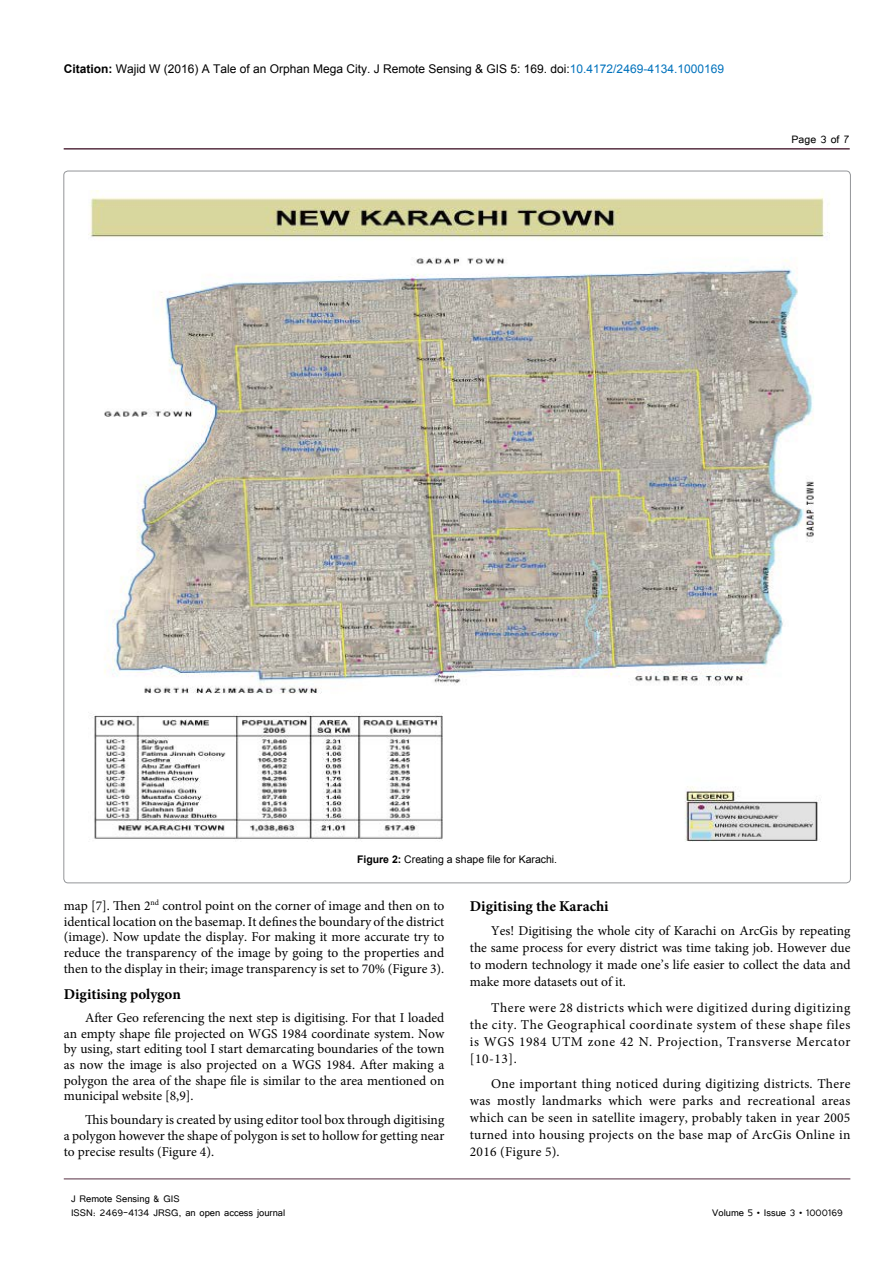
<style>
.page{position:relative;width:893px;height:1263px;background:#fff}
.page>*{position:absolute;margin:0;border:0;box-sizing:border-box;transform-origin:0 0}
.t1{font:700 15px "Minion Pro";color:#000}
.t2{font:13.5px/17px "Minion Pro";color:#000;text-align:justify}
.t3{font:13.5px "Tunga";color:#000}
.t4{font:12px "Arial";color:#000}
.t5{font:12px/14.4px "Tunga";color:#000}
.t6{font:10.5px "Arial";color:#000}
.s1{font-weight:700}
.s2{color:#0072bc}
</style>
<div class="page">
<hr style="left:64px;top:148px;width:786px;height:2px;background:#572f42">
<hr style="left:64px;top:1179px;width:786px;height:1px;background:#572f42">
<img style="left:88px;top:191px;width:742px;height:650px">
<p class="t4" style="left:64px;top:60px;width:662px"><span class="s1">Citation:</span> Wajid W (2016) A Tale of an Orphan Mega City. J Remote Sensing &amp; GIS 5: 169. doi:<span class="s2">10.4172/2469-4134.1000169</span></p>
<p class="t3" style="left:792px;top:131px;width:59px">Page 3 of 7</p>
<p class="t6" style="left:357px;top:852px;width:202px"><span class="s1">Figure 2:</span> Creating a shape file for Karachi.</p>
<p class="t2" style="left:64px;top:897px;width:382px;line-height:15.9px">map [7]. Then 2<sup>nd</sup> control point on the corner of image and then on to identical location on the basemap. It defines the boundary of the district (image). Now update the display. For making it more accurate try to reduce the transparency of the image by going to the properties and then to the display in their; image transparency is set to 70% (Figure 3).</p>
<p class="t1" style="left:64px;top:983px;width:119px">Digitising polygon</p>
<p class="t2" style="left:64px;top:1010px;width:382px;line-height:15.6px;text-indent:21px">After Geo referencing the next step is digitising. For that I loaded an empty shape file projected on WGS 1984 coordinate system. Now by using, start editing tool I start demarcating boundaries of the town as now the image is also projected on a WGS 1984. After making a polygon the area of the shape file is similar to the area mentioned on municipal website [8,9].</p>
<p class="t2" style="left:64px;top:1112px;width:382px;line-height:15.9px;text-indent:21px">This boundary is created by using editor tool box through digitising a polygon however the shape of polygon is set to hollow for getting near to precise results (Figure 4).</p>
<p class="t5" style="left:71px;top:1190px;width:216px">J Remote Sensing &amp; GIS<br>ISSN: 2469-4134 JRSG, an open access journal</p>
<p class="t1" style="left:470px;top:895px;width:140px">Digitising the Karachi</p>
<p class="t2" style="left:470px;top:923px;width:382px;text-indent:21px">Yes! Digitising the whole city of Karachi on ArcGis by repeating the same process for every district was time taking job. However due to modern technology it made one’s life easier to collect the data and make more datasets out of it.</p>
<p class="t2" style="left:470px;top:999px;width:382px;text-indent:21px">There were 28 districts which were digitized during digitizing the city. The Geographical coordinate system of these shape files is WGS 1984 UTM zone 42 N. Projection, Transverse Mercator [10-13].</p>
<p class="t2" style="left:470px;top:1075px;width:382px;text-indent:21px">One important thing noticed during digitizing districts. There was mostly landmarks which were parks and recreational areas which can be seen in satellite imagery, probably taken in year 2005 turned into housing projects on the base map of ArcGis Online in 2016 (Figure 5).</p>
<p class="t5" style="left:712px;top:1204px;width:132px">Volume 5 • Issue 3 • 1000169</p>
</div>
